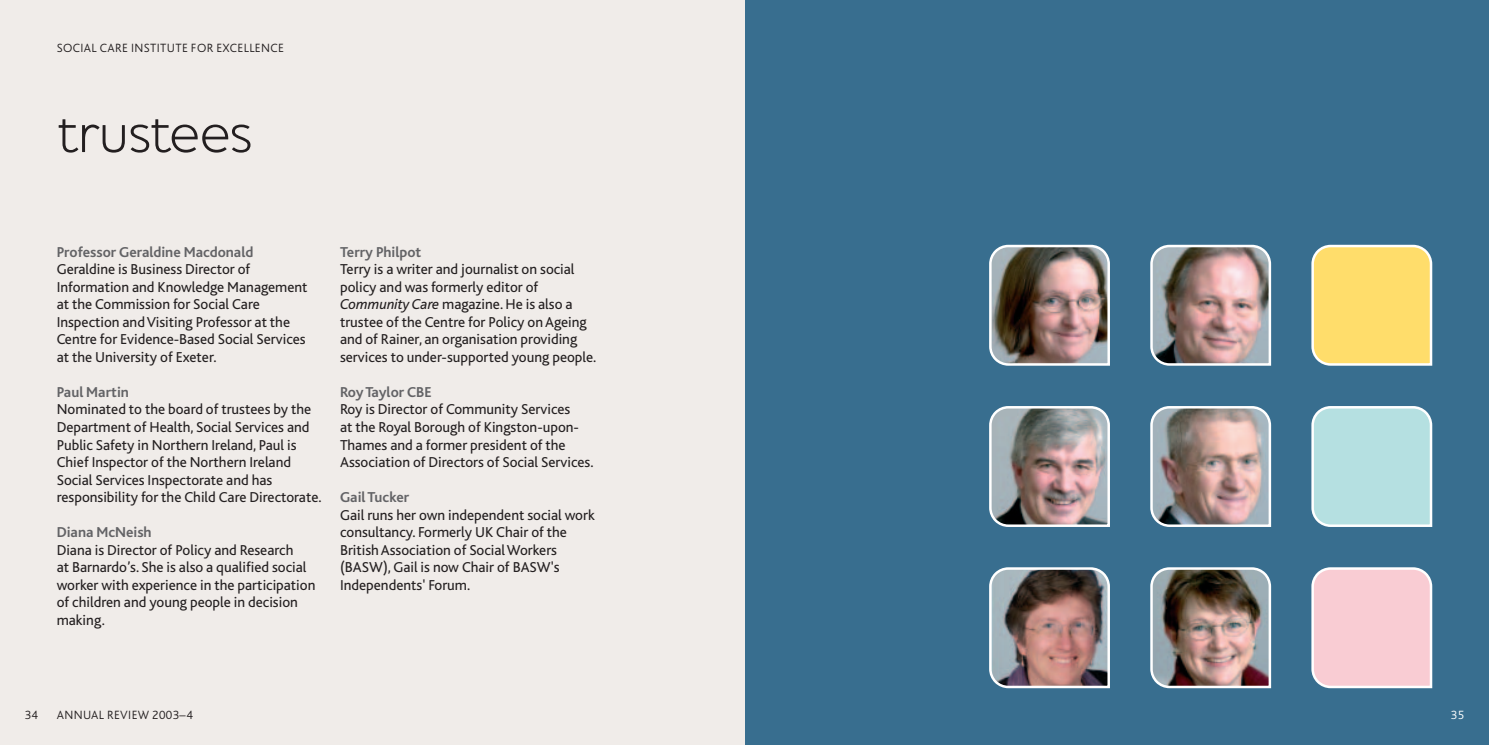
<style>
.page{position:relative;width:1489px;height:745px;background:#fff}
.page>*{position:absolute;margin:0;border:0;box-sizing:border-box;transform-origin:0 0}
.t1{font:300 60px "Houschka";color:#231f20}
.t2{font:15px/17.5px "Bliss";color:#231f20}
.t3{font:700 15px "Bliss";color:#636366}
.t4{font:300 12.5px "Bliss";letter-spacing:.03em;color:#231f20}
.t5{font:300 12.5px "Bliss";color:#fff}
.s1{font-style:italic}
</style>
<div class="page">
<div style="left:744px;top:0;width:744px;height:744px;background:#386e8f"></div>
<div style="left:0;top:0;width:744px;height:744px;background:#f0ece9"></div>
<img style="left:989px;top:244px;width:120px;height:121px">
<img style="left:1150px;top:244px;width:120px;height:121px">
<svg style="left:1311px;top:244px;width:120px;height:121px;background:#f8db73"></svg>
<img style="left:989px;top:406px;width:120px;height:120px">
<img style="left:1150px;top:406px;width:120px;height:120px">
<svg style="left:1311px;top:406px;width:120px;height:120px;background:#b5dee0"></svg>
<img style="left:989px;top:567px;width:120px;height:120px">
<img style="left:1150px;top:567px;width:120px;height:120px">
<svg style="left:1311px;top:567px;width:120px;height:120px;background:#f4cbd3"></svg>
<p class="t4" style="left:57px;top:44px;width:229px">SOCIAL CARE INSTITUTE FOR EXCELLENCE</p>
<h1 class="t1" style="left:57px;top:111px;width:197px">trustees</h1>
<p class="t3" style="left:57px;top:247px;width:198px">Professor Geraldine Macdonald</p>
<p class="t2" style="left:57px;top:262px;width:252px">Geraldine is Business Director of Information and Knowledge Management at the Commission for Social Care Inspection and Visiting Professor at the Centre for Evidence-Based Social Services at the University of Exeter.</p>
<p class="t3" style="left:57px;top:387px;width:74px">Paul Martin</p>
<p class="t2" style="left:57px;top:402px;width:266px">Nominated to the board of trustees by the Department of Health, Social Services and Public Safety in Northern Ireland, Paul is Chief Inspector of the Northern Ireland Social Services Inspectorate and has responsibility for the Child Care Directorate.</p>
<p class="t3" style="left:57px;top:527px;width:96px">Diana McNeish</p>
<p class="t2" style="left:57px;top:542px;width:260px">Diana is Director of Policy and Research<br>at Barnardo’s. She is also a qualified social worker with experience in the participation of children and young people in decision making.</p>
<p class="t3" style="left:340px;top:247px;width:83px">Terry Philpot</p>
<p class="t2" style="left:340px;top:262px;width:258px">Terry is a writer and journalist on social policy and was formerly editor of <span class="s1">Community Care</span> magazine. He is also a trustee of the Centre for Policy on Ageing and of Rainer, an organisation providing services to under-supported young people.</p>
<p class="t3" style="left:340px;top:387px;width:93px">Roy Taylor CBE</p>
<p class="t2" style="left:340px;top:402px;width:255px">Roy is Director of Community Services<br>at the Royal Borough of Kingston-upon-Thames and a former president of the Association of Directors of Social Services.</p>
<p class="t3" style="left:340px;top:492px;width:71px">Gail Tucker</p>
<p class="t2" style="left:340px;top:507px;width:256px">Gail runs her own independent social work consultancy. Formerly UK Chair of the British Association of Social Workers (BASW), Gail is now Chair of BASW's Independents' Forum.</p>
<p class="t4" style="left:25px;top:710px;width:15px">34</p>
<p class="t4" style="left:57px;top:710px;width:138px">ANNUAL REVIEW 2003–4</p>
<p class="t5" style="left:1450px;top:710px;width:15px">35</p>
</div>
